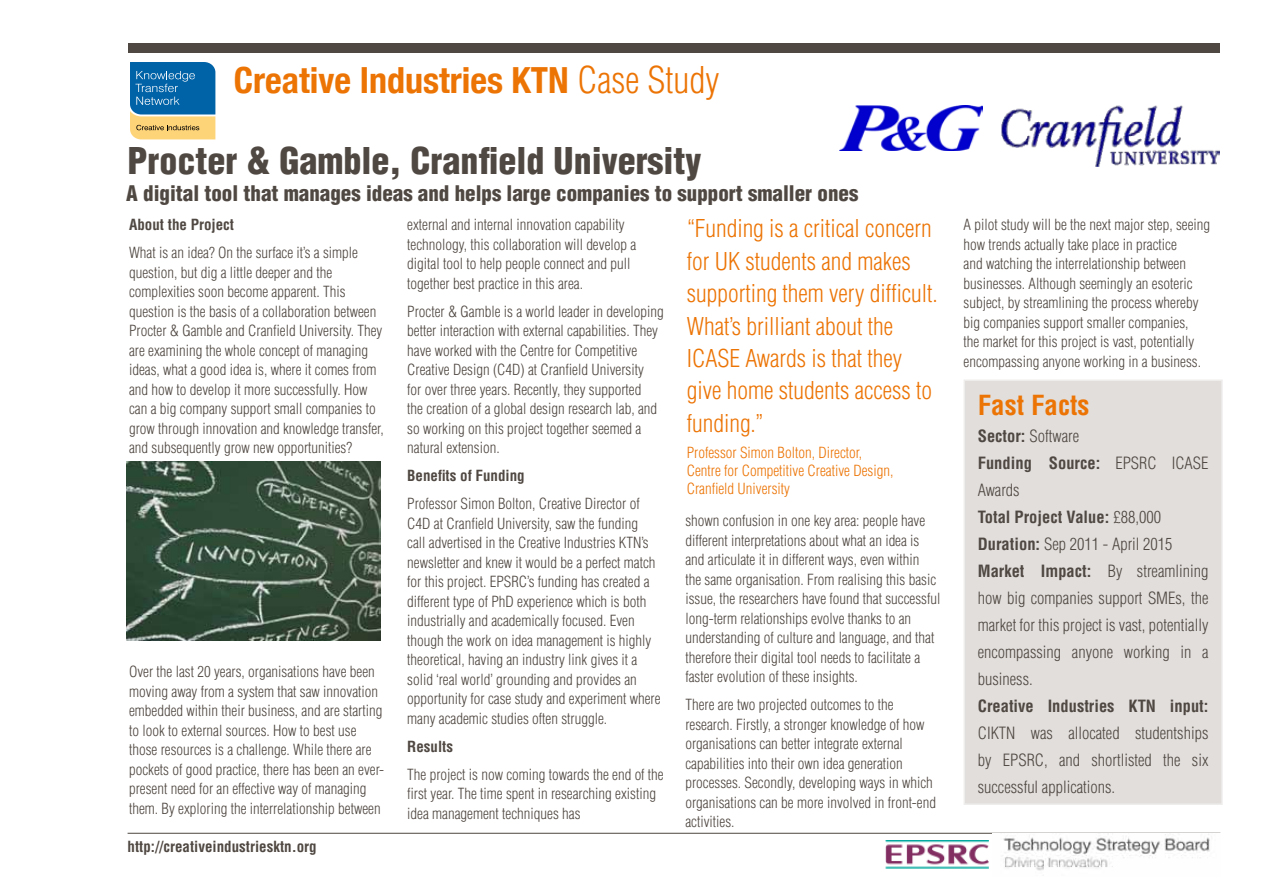
<style>
.page{position:relative;width:1263px;height:893px;background:#fff}
.page>*{position:absolute;margin:0;border:0;box-sizing:border-box;transform-origin:0 0}
.t1{font:900 condensed 36px "Helvetica";color:#4f4741}
.t2{font:700 condensed 36px "Helvetica Neue";color:#ec7405}
.t3{font:700 condensed 27px "Helvetica";color:#ec7405}
.t4{font:300 condensed 24px/32.4px "Helvetica";color:#ec7405}
.t5{font:900 condensed 21px "Helvetica";color:#4f4741}
.t6{font:300 condensed 16.5px/27px "Helvetica";color:#4f4741}
.t7{font:700 condensed 16.5px "Helvetica";color:#4f4741}
.t8{font:300 condensed 15px/19.5px "Helvetica";color:#4f4741}
.t9{font:300 condensed 15px/18px "Helvetica";color:#ec7405}
.t10{font:700 condensed 15px "Helvetica";color:#4f4741}
.s1{font-family:"Helvetica";font-weight:300}
.s2{font-weight:700}
</style>
<div class="page">
<div style="left:128px;top:43px;width:1092px;height:10px;background:#4f4741"></div>
<hr style="left:128px;top:833px;width:1092px;height:1px;background:#4f4741">
<div style="left:964px;top:380px;width:258px;height:424px;background:#e1dedc"></div>
<div style="left:963px;top:379px;width:260px;height:426px;border:2px solid #efedec"></div>
<img style="left:126px;top:461px;width:254px;height:180px">
<img style="left:839px;top:105px;width:143px;height:46px">
<img style="left:1001px;top:105px;width:218px;height:62px">
<svg style="left:130px;top:62px;width:86px;height:78px"></svg>
<img style="left:1003px;top:834px;width:207px;height:37px">
<img style="left:886px;top:840px;width:102px;height:29px">
<h1 class="t2" style="left:234px;top:58px;width:487px">Creative Industries KTN <span class="s1">Case Study</span></h1>
<h1 class="t1" style="left:128px;top:139px;width:575px">Procter &amp; Gamble, Cranfield University</h1>
<h3 class="t5" style="left:126px;top:180px;width:733px">A digital tool that manages ideas and helps large companies to support smaller ones</h3>
<p class="t10" style="left:129px;top:216px;width:107px">About the Project</p>
<p class="t8" style="left:129px;top:243px;width:256px">What is an idea? On the surface it’s a simple question, but dig a little deeper and the complexities soon become apparent. This question is the basis of a collaboration between Procter &amp; Gamble and Cranfield University. They are examining the whole concept of managing ideas, what a good idea is, where it comes from and how to develop it more successfully. How can a big company support small companies to grow through innovation and knowledge transfer, and subsequently grow new opportunities?</p>
<p class="t8" style="left:129px;top:662px;width:257px">Over the last 20 years, organisations have been moving away from a system that saw innovation embedded within their business, and are starting to look to external sources. How to best use those resources is a challenge. While there are pockets of good practice, there has been an ever&shy;present need for an effective way of managing them. By exploring the interrelationship between</p>
<p class="t10" style="left:128px;top:837px;width:191px">http://creativeindustriesktn.org</p>
<p class="t8" style="left:407px;top:215px;width:231px">external and internal innovation capability technology, this collaboration will develop a digital tool to help people connect and pull together best practice in this area.</p>
<p class="t8" style="left:407px;top:301px;width:258px">Procter &amp; Gamble is a world leader in developing better interaction with external capabilities. They have worked with the Centre for Competitive Creative Design (C4D) at Cranfield University<br>for over three years. Recently, they supported<br>the creation of a global design research lab, and so working on this project together seemed a natural extension.</p>
<p class="t10" style="left:407px;top:467px;width:119px">Benefits of Funding</p>
<p class="t8" style="left:407px;top:494px;width:255px">Professor Simon Bolton, Creative Director of C4D at Cranfield University, saw the funding<br>call advertised in the Creative Industries KTN’s newsletter and knew it would be a perfect match for this project. EPSRC’s funding has created a different type of PhD experience which is both industrially and academically focused. Even though the work on idea management is highly theoretical, having an industry link gives it a solid ‘real world’ grounding and provides an opportunity for case study and experiment where many academic studies often struggle.</p>
<p class="t10" style="left:407px;top:737px;width:47px">Results</p>
<p class="t8" style="left:407px;top:764px;width:258px">The project is now coming towards the end of the first year. The time spent in researching existing idea management techniques has</p>
<h3 class="t4" style="left:687px;top:212px;width:252px">“Funding is a critical concern for UK students and makes supporting them very difficult.<br>What’s brilliant about the<br>ICASE Awards is that they give home students access to funding.”</h3>
<p class="t9" style="left:687px;top:444px;width:208px">Professor Simon Bolton, Director,<br>Centre for Competitive Creative Design,<br>Cranfield University</p>
<p class="t8" style="left:685px;top:511px;width:256px">shown confusion in one key area: people have different interpretations about what an idea is and articulate it in different ways, even within<br>the same organisation. From realising this basic issue, the researchers have found that successful long-term relationships evolve thanks to an understanding of culture and language, and that therefore their digital tool needs to facilitate a faster evolution of these insights.</p>
<p class="t8" style="left:685px;top:695px;width:252px">There are two projected outcomes to the research. Firstly, a stronger knowledge of how organisations can better integrate external capabilities into their own idea generation processes. Secondly, developing ways in which organisations can be more involved in front-end activities.</p>
<p class="t8" style="left:963px;top:215px;width:248px">A pilot study will be the next major step, seeing how trends actually take place in practice<br>and watching the interrelationship between businesses. Although seemingly an esoteric subject, by streamlining the process whereby big companies support smaller companies,<br>the market for this project is vast, potentially encompassing anyone working in a business.</p>
<h2 class="t3" style="left:978px;top:388px;width:113px">Fast Facts</h2>
<p class="t6" style="left:978px;top:422px;width:232px"><span class="s2">Sector:</span> Software<br><span class="s2">Funding Source:</span> EPSRC ICASE<br>Awards<br><span class="s2">Total Project Value:</span> £88,000<br><span class="s2">Duration:</span> Sep 2011 - April 2015<br><span class="s2">Market Impact:</span> By streamlining how big companies support SMEs, the market for this project is vast, potentially encompassing anyone working in a business.</p>
<p class="t7" style="left:978px;top:696px;width:232px">Creative Industries KTN input:</p>
<p class="t6" style="left:978px;top:719px;width:232px;text-align:justify">CIKTN was allocated studentships by EPSRC, and shortlisted the six successful applications.</p>
</div>
